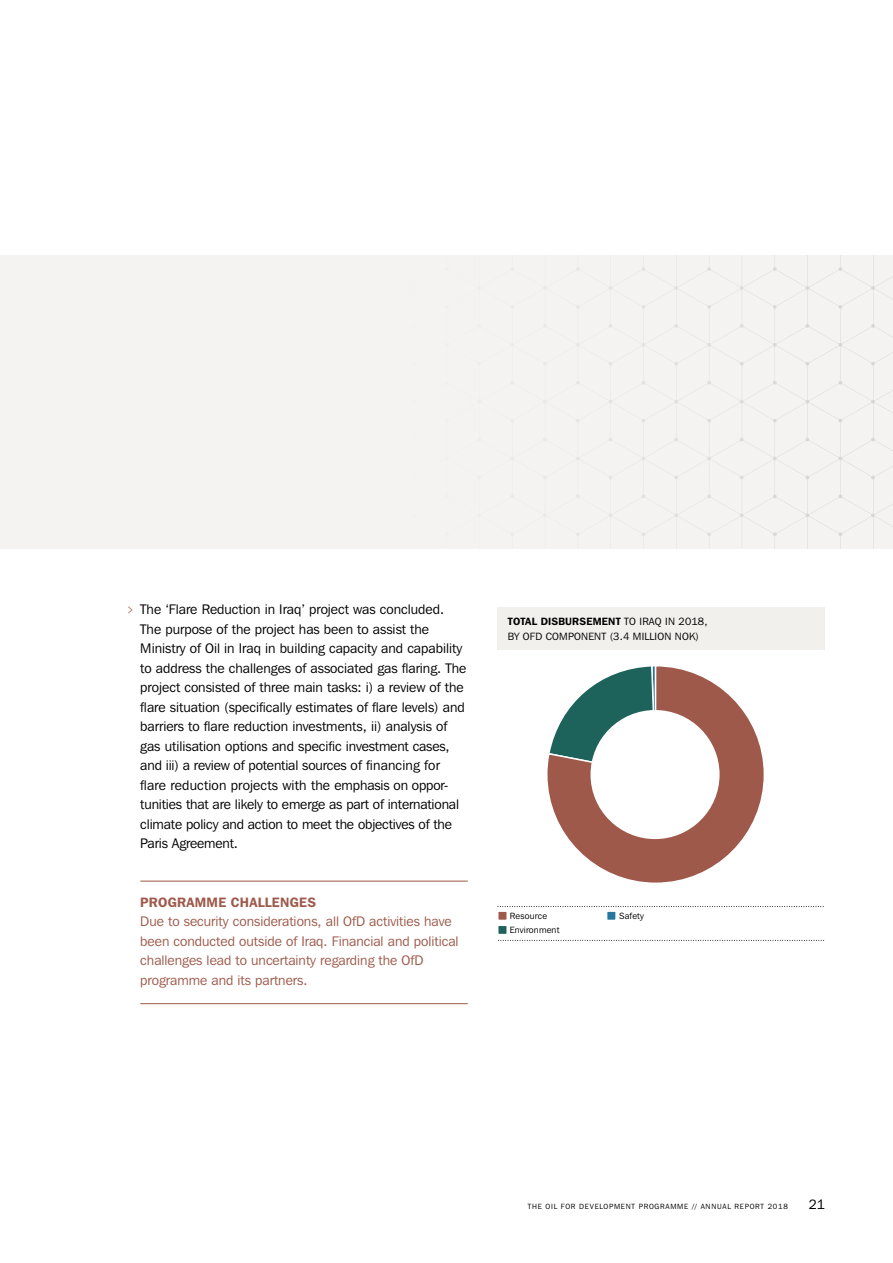
<style>
.page{position:relative;width:893px;height:1263px;background:#fff}
.page>*{position:absolute;margin:0;border:0;box-sizing:border-box;transform-origin:0 0}
.t1{font:13.8px/19.5px "Franklin Gothic IT Cby BT";color:#000}
.t2{font:13.8px/19.5px "Franklin Gothic IT Cby BT";color:#9e594a}
.t3{font:600 13.5px "Franklin Gothic IT Cby BT";letter-spacing:.02em;color:#9e594a}
.t4{font:13.5px "Franklin Gothic IT Cby BT";color:#000}
.t5{font:10.5px/15px "Franklin Gothic IT Cby BT";letter-spacing:.02em;color:#000}
.t6{font:9px/14.1px "Franklin Gothic IT Cby BT";letter-spacing:.02em;color:#000}
.t7{font:7.5px "Franklin Gothic IT Cby BT";letter-spacing:.1em;color:#000}
.s1{color:#9e594a}
.s2{font-weight:600}
</style>
<div class="page">
<hr style="left:140px;top:881px;width:328px;height:1px;background:#9e594a">
<hr style="left:140px;top:1003px;width:328px;height:1px;background:#9e594a">
<div style="left:497px;top:607px;width:328px;height:42px;background:#f1f0ed"></div>
<svg style="left:498px;top:906px;width:326px;height:1px"></svg>
<svg style="left:498px;top:940px;width:327px;height:1px"></svg>
<svg style="left:547px;top:666px;width:217px;height:217px"></svg>
<div style="left:590px;top:710px;width:130px;height:129px;background:#fff;border-radius:50%"></div>
<div style="left:498px;top:911px;width:9px;height:9px;background:#9e594a"></div>
<div style="left:497px;top:910px;width:11px;height:11px;border:2px solid #fff"></div>
<div style="left:498px;top:925px;width:9px;height:10px;background:#1d625b"></div>
<div style="left:497px;top:924px;width:11px;height:11px;border:2px solid #fff"></div>
<div style="left:606px;top:911px;width:10px;height:9px;background:#2677a0"></div>
<div style="left:606px;top:910px;width:11px;height:11px;border:2px solid #fff"></div>
<div style="left:0;top:256px;width:893px;height:293px;background:#f4f3f1"></div>
<p class="t1" style="left:140px;top:599px;width:327px;text-indent:-13px"><span class="s1">&gt;</span> The ‘Flare Reduction in Iraq’ project was concluded.<br>The purpose of the project has been to assist the Ministry of Oil in Iraq in building capacity and capability to address the challenges of associated gas flaring. The project consisted of three main tasks: i) a review of the flare situation (specifically estimates of flare levels) and barriers to flare reduction investments, ii) analysis of gas utilisation options and specific investment cases, and iii) a review of potential sources of financing for flare reduction projects with the emphasis on oppor&shy;tunities that are likely to emerge as part of international climate policy and action to meet the objectives of the Paris Agreement.</p>
<p class="t3" style="left:140px;top:893px;width:177px">PROGRAMME CHALLENGES</p>
<p class="t2" style="left:140px;top:911px;width:320px">Due to security considerations, all OfD activities have been conducted outside of Iraq. Financial and political challenges lead to uncertainty regarding the OfD programme and its partners.</p>
<p class="t5" style="left:508px;top:613px;width:201px"><span class="s2">TOTAL DISBURSEMENT</span> TO IRAQ IN 2018,<br>BY OFD COMPONENT (3.4 MILLION NOK)</p>
<p class="t6" style="left:510px;top:908px;width:51px">Resource<br>Environment</p>
<p class="t6" style="left:619px;top:908px;width:27px">Safety</p>
<p class="t7" style="left:528px;top:1202px;width:262px">THE OIL FOR DEVELOPMENT PROGRAMME // ANNUAL REPORT 2018</p>
<p class="t4" style="left:809px;top:1196px;width:18px">21</p>
</div>
